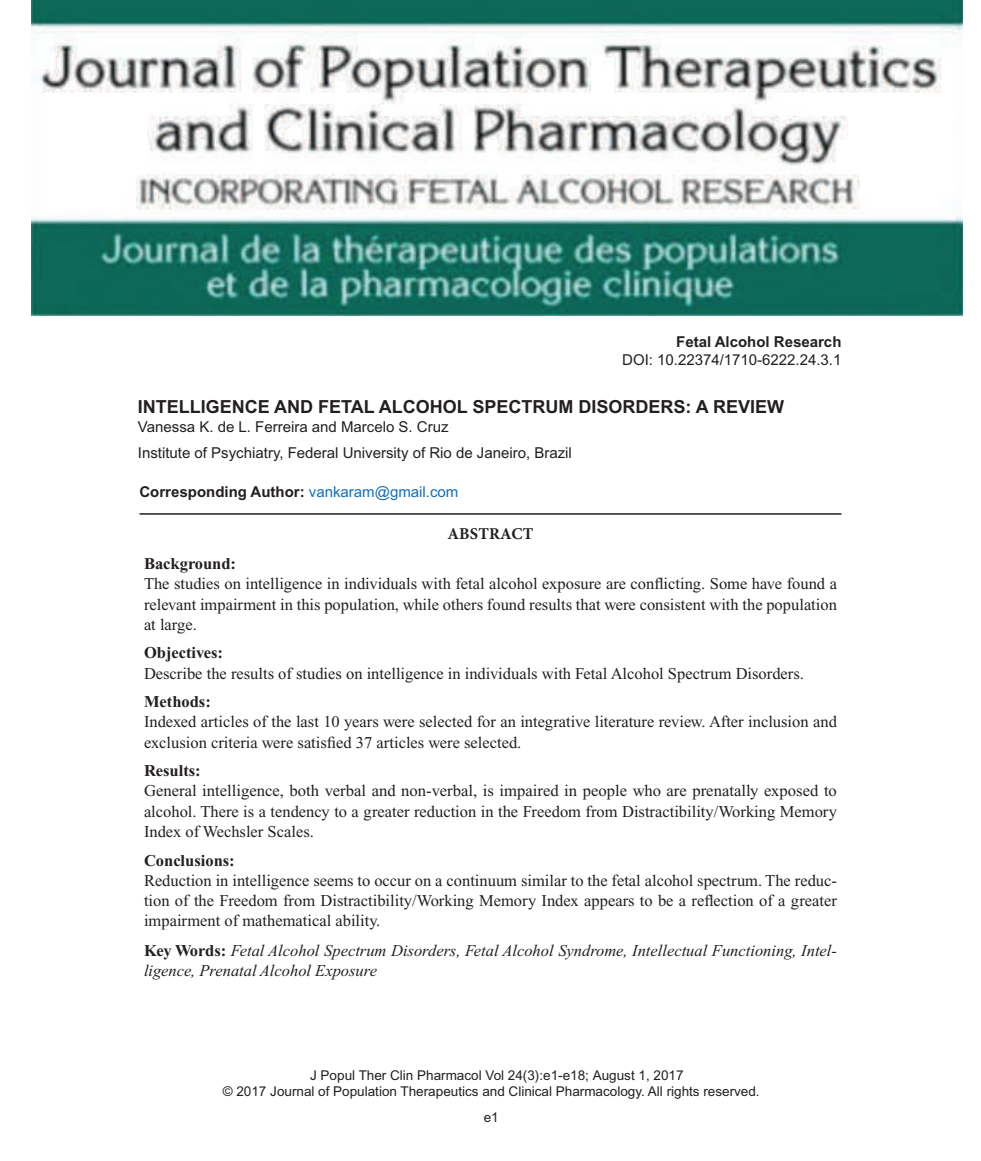
<style>
.page{position:relative;width:981px;height:1161px;background:#fff}
.page>*{position:absolute;margin:0;border:0;box-sizing:border-box;transform-origin:0 0}
.t1{font:700 18px "Arial MT Std";color:#231f20}
.t2{font:16.5px/20.2px "Times New Roman PS Std";color:#231f20;text-align:justify}
.t3{font:italic 16.5px/20.2px "Times New Roman PS Std";color:#231f20}
.t4{font:700 16.5px "Times New Roman PS Std";color:#231f20}
.t5{font:700 16.5px "Minion Pro";letter-spacing:.01em;color:#231f20}
.t6{font:15px/25.5px "Arial MT Std";color:#231f20}
.t7{font:700 15px "Arial MT Std";color:#231f20}
.t8{font:13.5px/16.5px "Arial MT Std";color:#231f20}
.s1{font-weight:400;color:#136fb8}
.s2{font-weight:700;font-style:normal}
</style>
<div class="page">
<hr style="left:140px;top:513px;width:702px;height:1px;background:#231f20">
<img style="left:32px;top:0;width:931px;height:315px">
<p class="t7" style="left:676px;top:336px;width:167px">Fetal Alcohol Research</p>
<p class="t6" style="left:622px;top:348px;width:221px">DOI: 10.22374/1710-6222.24.3.1</p>
<p class="t1" style="left:138px;top:400px;width:648px">INTELLIGENCE AND FETAL ALCOHOL SPECTRUM DISORDERS: A REVIEW</p>
<p class="t6" style="left:138px;top:416px;width:436px">Vanessa K. de L. Ferreira and Marcelo S. Cruz<br>Institute of Psychiatry, Federal University of Rio de Janeiro, Brazil</p>
<p class="t7" style="left:140px;top:486px;width:320px">Corresponding Author: <span class="s1">vankaram@gmail.com</span></p>
<p class="t5" style="left:448px;top:527px;width:87px">ABSTRACT</p>
<p class="t4" style="left:144px;top:557px;width:94px">Background:</p>
<p class="t2" style="left:144px;top:575px;width:694px">The studies on intelligence in individuals with fetal alcohol exposure are conflicting. Some have found a relevant impairment in this population, while others found results that were consistent with the population at large.</p>
<p class="t4" style="left:144px;top:647px;width:81px">Objectives:</p>
<p class="t2" style="left:144px;top:664px;width:661px">Describe the results of studies on intelligence in individuals with Fetal Alcohol Spectrum Disorders.</p>
<p class="t4" style="left:144px;top:695px;width:68px">Methods:</p>
<p class="t2" style="left:144px;top:713px;width:695px">Indexed articles of the last 10 years were selected for an integrative literature review. After inclusion and exclusion criteria were satisfied 37 articles were selected.</p>
<p class="t4" style="left:144px;top:764px;width:58px">Results:</p>
<p class="t2" style="left:144px;top:782px;width:695px">General intelligence, both verbal and non-verbal, is impaired in people who are prenatally exposed to alcohol. There is a tendency to a greater reduction in the Freedom from Distractibility/Working Memory Index of Wechsler Scales.</p>
<p class="t4" style="left:144px;top:854px;width:92px">Conclusions:</p>
<p class="t2" style="left:144px;top:871px;width:695px">Reduction in intelligence seems to occur on a continuum similar to the fetal alcohol spectrum. The reduc&shy;tion of the Freedom from Distractibility/Working Memory Index appears to be a reflection of a greater impairment of mathematical ability.</p>
<p class="t3" style="left:144px;top:941px;width:695px"><span class="s2">Key Words:</span> Fetal Alcohol Spectrum Disorders, Fetal Alcohol Syndrome, Intellectual Functioning, Intel&shy;ligence, Prenatal Alcohol Exposure</p>
<p class="t8" style="left:223px;top:1067px;width:538px;text-indent:87px">J Popul Ther Clin Pharmacol Vol 24(3):e1-e18; August 1, 2017<br>© 2017 Journal of Population Therapeutics and Clinical Pharmacology. All rights reserved.</p>
<p class="t8" style="left:484px;top:1109px;width:17px">e1</p>
</div>
